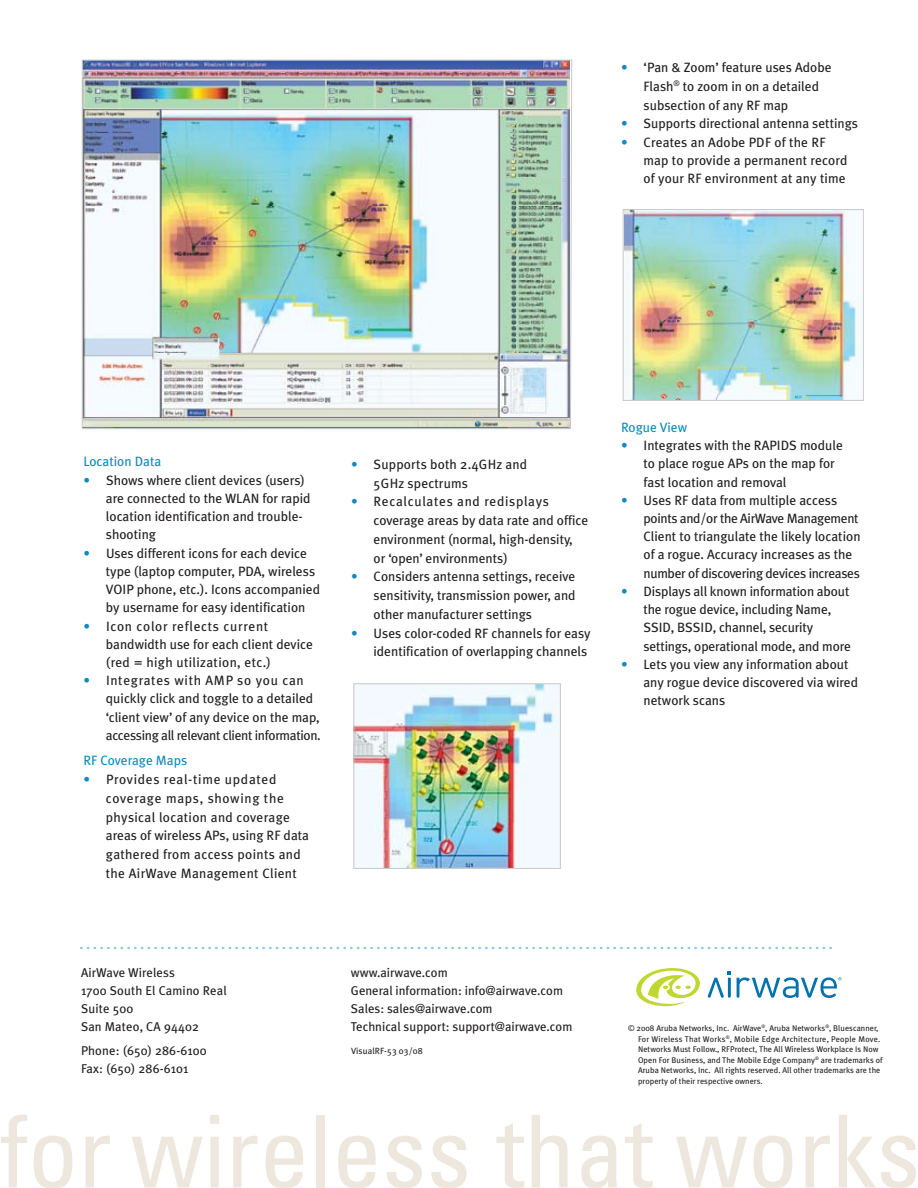
<style>
.page{position:relative;width:918px;height:1188px;background:#fff}
.page>*{position:absolute;margin:0;border:0;box-sizing:border-box;transform-origin:0 0}
.t1{font:condensed 100.5px "Univers";color:#ede7dd}
.t2{font:13.5px/18.3px "Meta Plus";color:#231f20}
.t3{font:13.5px/18.8px "Meta Plus";letter-spacing:.025em;color:#231f20}
.t4{font:13.5px "Meta Plus";color:#128abe}
.t5{font:12.75px/18px "Meta Plus";color:#231f20}
.t6{font:9px "Meta Plus";letter-spacing:.01em;color:#231f20}
.t7{font:8.25px/10.5px "Meta Plus";letter-spacing:.005em;color:#231f20}
.s1{color:#128abe}
</style>
<div class="page">
<img style="left:355px;top:685px;width:204px;height:182px">
<div style="left:353px;top:683px;width:208px;height:186px;border:1px solid #c6c8ca"></div>
<svg style="left:81px;top:947px;width:751px;height:2px"></svg>
<img style="left:82px;top:59px;width:490px;height:370px">
<img style="left:625px;top:211px;width:237px;height:188px">
<div style="left:623px;top:209px;width:241px;height:192px;border:1px solid #c6c8ca"></div>
<svg style="left:708px;top:971px;width:23px;height:27px"></svg>
<svg style="left:636px;top:968px;width:64px;height:38px"></svg>
<svg style="left:737px;top:977px;width:105px;height:21px"></svg>
<p class="t2" style="left:644px;top:58px;width:190px;line-height:18.8px;text-indent:-22px"><span class="s1">•</span> ‘Pan &amp; Zoom’ feature uses Adobe<br>Flash<sup>®</sup> to zoom in on a detailed subsection of any RF map</p>
<p class="t2" style="left:621px;top:114px;width:239px"><span class="s1">•</span> Supports directional antenna settings</p>
<p class="t2" style="left:644px;top:133px;width:206px;text-indent:-22px"><span class="s1">•</span> Creates an Adobe PDF of the RF map to provide a permanent record of your RF environment at any time</p>
<p class="t4" style="left:83px;top:454px;width:79px">Location Data</p>
<p class="t2" style="left:106px;top:471px;width:206px;text-indent:-22px"><span class="s1">•</span> Shows where client devices (users) are connected to the WLAN for rapid location identification and trouble&shy;shooting</p>
<p class="t2" style="left:106px;top:544px;width:216px;text-indent:-22px"><span class="s1">•</span> Uses different icons for each device type (laptop computer, PDA, wireless VOIP phone, etc.). Icons accompanied by username for easy identification</p>
<p class="t3" style="left:106px;top:617px;width:209px;line-height:18.1px;text-indent:-22px"><span class="s1">•</span> Icon color reflects current bandwidth use for each client device (red = high utilization, etc.)</p>
<p class="t2" style="left:106px;top:671px;width:217px;text-indent:-22px"><span class="s1">•</span> Integrates with AMP so you can quickly click and toggle to a detailed ‘client view’ of any device on the map, accessing all relevant client information.</p>
<p class="t4" style="left:83px;top:753px;width:105px">RF Coverage Maps</p>
<p class="t3" style="left:106px;top:770px;width:205px;text-indent:-22px"><span class="s1">•</span> Provides real-time updated coverage maps, showing the physical location and coverage areas of wireless APs, using RF data gathered from access points and the AirWave Management Client</p>
<p class="t2" style="left:374px;top:455px;width:155px;line-height:18.8px;text-indent:-22px"><span class="s1">•</span> Supports both 2.4GHz and<br>5GHz spectrums</p>
<p class="t2" style="left:374px;top:492px;width:216px;line-height:18.8px;text-indent:-22px"><span class="s1">•</span> Recalculates and redisplays coverage areas by data rate and office environment (normal, high-density,<br>or ‘open’ environments)</p>
<p class="t2" style="left:374px;top:567px;width:204px;line-height:18.8px;text-align:justify;text-indent:-22px"><span class="s1">•</span> Considers antenna settings, receive sensitivity, transmission power, and other manufacturer settings</p>
<p class="t2" style="left:351px;top:623px;width:241px;line-height:18.8px;text-align:right"><span class="s1">•</span> Uses color-coded RF channels for easy identification of overlapping channels</p>
<p class="t4" style="left:621px;top:419px;width:68px">Rogue View</p>
<p class="t2" style="left:644px;top:436px;width:201px;text-indent:-22px"><span class="s1">•</span> Integrates with the RAPIDS module to place rogue APs on the map for fast location and removal</p>
<p class="t2" style="left:644px;top:491px;width:219px;text-indent:-22px"><span class="s1">•</span> Uses RF data from multiple access points and/or the AirWave Management Client to triangulate the likely location of a rogue. Accuracy increases as the number of discovering devices increases</p>
<p class="t2" style="left:644px;top:582px;width:209px;text-indent:-22px"><span class="s1">•</span> Displays all known information about the rogue device, including Name, SSID, BSSID, channel, security settings, operational mode, and more</p>
<p class="t2" style="left:644px;top:655px;width:216px;text-indent:-22px"><span class="s1">•</span> Lets you view any information about any rogue device discovered via wired network scans</p>
<p class="t5" style="left:81px;top:964px;width:147px">AirWave Wireless<br>1700 South El Camino Real<br>Suite 500<br>San Mateo, CA 94402</p>
<p class="t5" style="left:81px;top:1042px;width:127px">Phone: (650) 286-6100<br>Fax: (650) 286-6101</p>
<p class="t5" style="left:351px;top:964px;width:223px">www.airwave.com<br>General information: info@airwave.com<br>Sales: sales@airwave.com<br>Technical support: support@airwave.com</p>
<p class="t6" style="left:351px;top:1046px;width:73px">VisualRF-53 03/08</p>
<p class="t7" style="left:638px;top:1023px;width:246px;text-indent:-10px">© 2008 Aruba Networks, Inc. AirWave<sup>®</sup>, Aruba Networks<sup>®</sup>, Bluescanner, For Wireless That Works<sup>®</sup>, Mobile Edge Architecture, People Move.<br>Networks Must Follow., RFProtect, The All Wireless Workplace Is Now Open For Business, and The Mobile Edge Company<sup>®</sup> are trademarks of Aruba Networks, Inc. All rights reserved. All other trademarks are the property of their respective owners.</p>
<h1 class="t1" style="left:0;top:1088px;width:922px">for wireless that works</h1>
</div>
